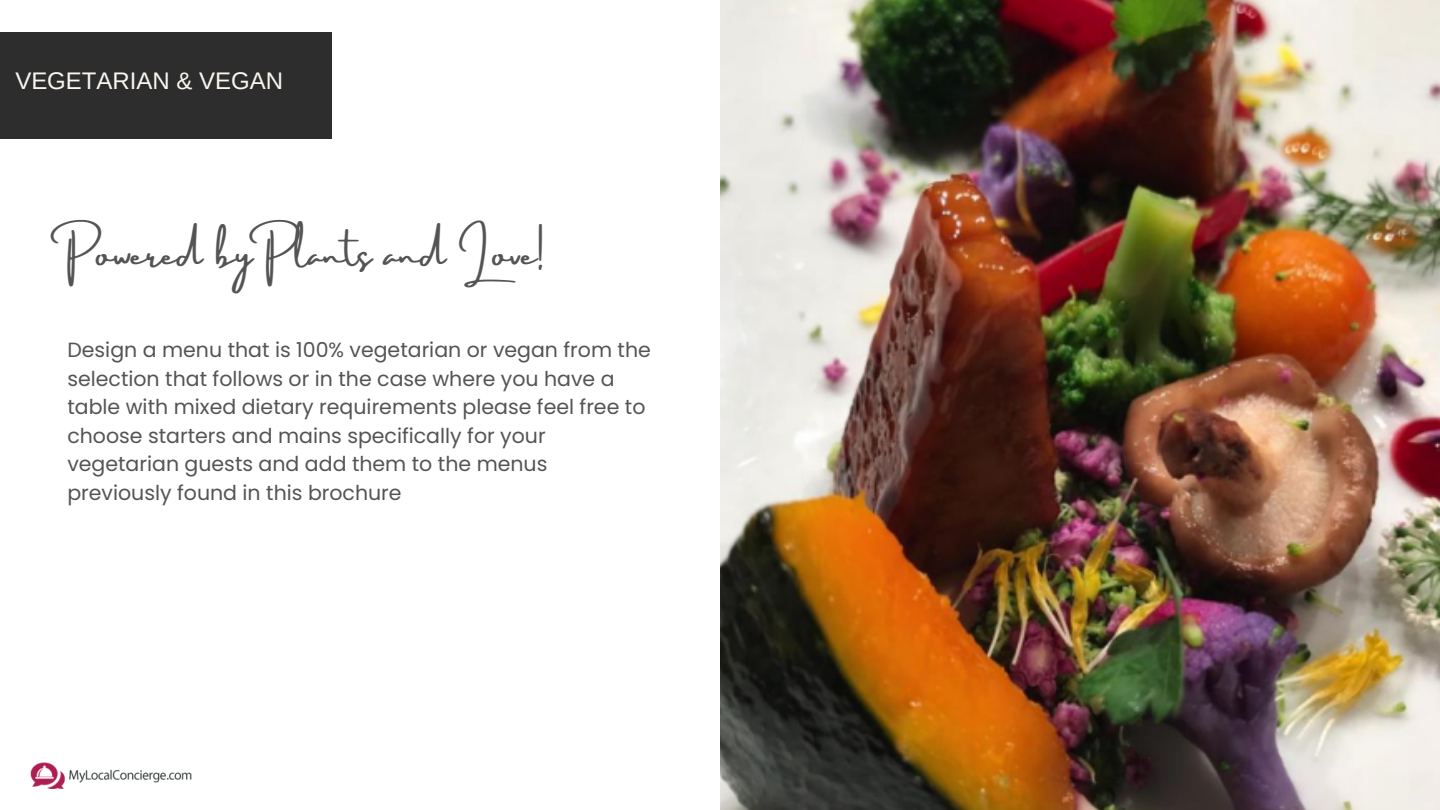
<style>
.page{position:relative;width:1440px;height:810px;background:#fff}
.page>*{position:absolute;margin:0;border:0;box-sizing:border-box;transform-origin:0 0}
.t1{font:35.3px "Amsterdam Three";color:#545454}
.t2{font:24px "Arimo";color:#f9f5f0}
.t3{font:20.5px/28.5px "Poppins";color:#545454}
</style>
<div class="page">
<div style="left:0;top:32px;width:332px;height:107px;background:#2d2d2d"></div>
<img style="left:720px;top:0;width:720px;height:810px">
<img style="left:31px;top:762px;width:161px;height:27px">
<h1 class="t2" style="left:15px;top:68px;width:269px">VEGETARIAN &amp; VEGAN</h1>
<p class="t1" style="left:67px;top:234px;width:478px">Powered by Plants and Love!</p>
<p class="t3" style="left:67px;top:336px;width:585px">Design a menu that is 100% vegetarian or vegan from the selection that follows or in the case where you have a table with mixed dietary requirements please feel free to choose starters and mains specifically for your vegetarian guests and add them to the menus previously found in this brochure</p>
</div>
